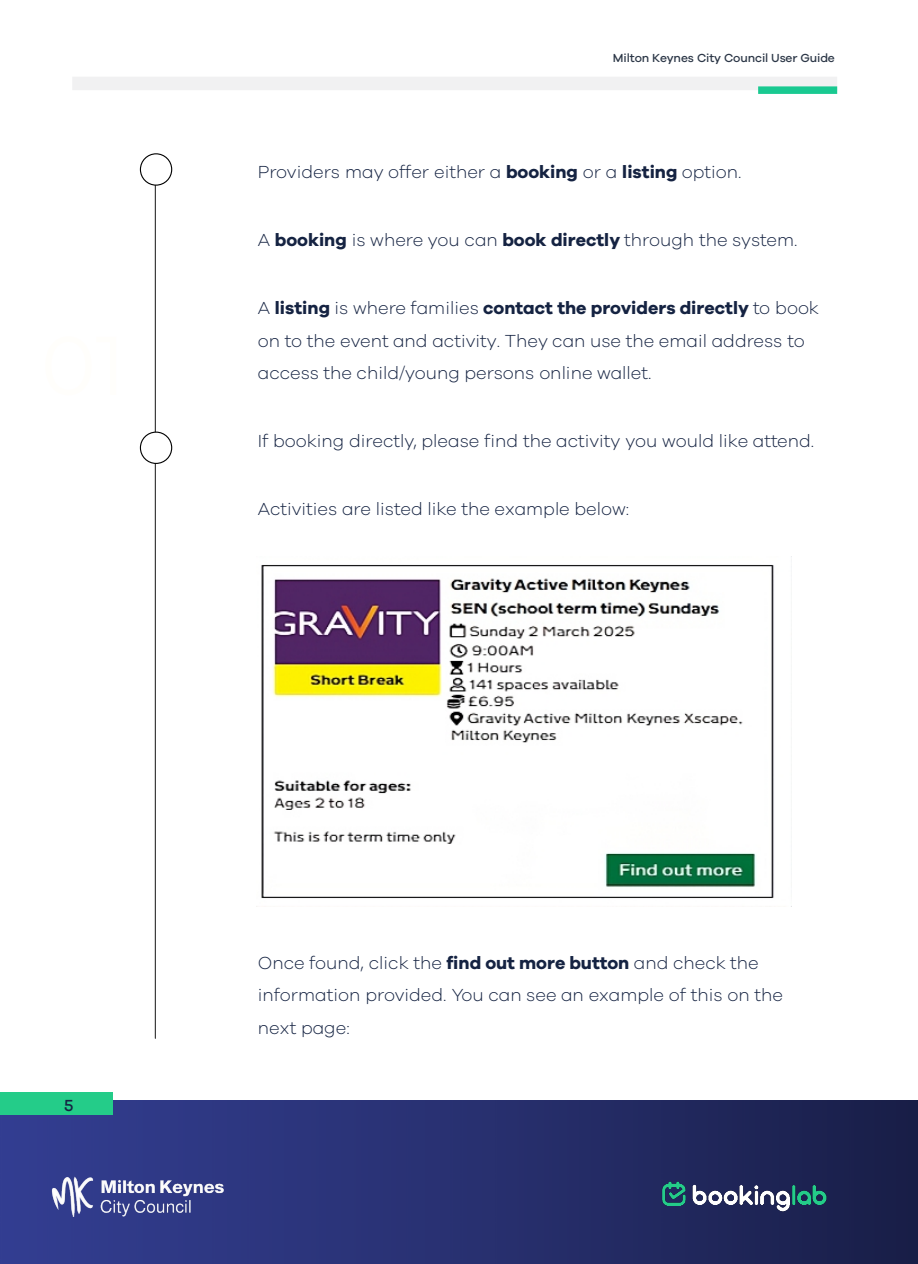
<style>
.page{position:relative;width:918px;height:1264px;background:#fff}
.page>*{position:absolute;margin:0;border:0;box-sizing:border-box;transform-origin:0 0}
.t1{font:300 18px/32.4px "Galano Grotesque";color:#152342}
.t2{font:500 16.5px "Galano Grotesque";color:#152342}
.t3{font:500 12px "Galano Grotesque";letter-spacing:-.01em;color:#2c3747}
.s1{font-weight:700}
</style>
<div class="page">
<div style="left:72px;top:77px;width:765px;height:13px;background:#f1f1f2"></div>
<div style="left:758px;top:86px;width:79px;height:8px;background:#19c991"></div>
<img style="left:0;top:1100px;width:918px;height:163px">
<div style="left:0;top:1091px;width:113px;height:23px;background:#24cc89"></div>
<img style="left:650px;top:1175px;width:187px;height:38px">
<img style="left:49px;top:1172px;width:179px;height:44px">
<hr style="left:155px;top:159px;width:1px;height:879px;background:#2e2e2e">
<img style="left:261px;top:556px;width:531px;height:342px">
<div style="left:140px;top:154px;width:32px;height:31px;background:#fff;border-radius:50%"></div>
<div style="left:140px;top:153px;width:32px;height:33px;border:1px solid #000;border-radius:50%"></div>
<div style="left:140px;top:432px;width:32px;height:31px;background:#fff;border-radius:50%"></div>
<div style="left:140px;top:431px;width:32px;height:33px;border:1px solid #000;border-radius:50%"></div>
<p class="t2" style="left:64px;top:1095px;width:11px">5</p>
<p class="t3" style="left:613px;top:51px;width:223px">Milton Keynes City Council User Guide</p>
<p class="t1" style="left:258px;top:155px;width:485px">Providers may offer either a <span class="s1">booking</span> or a <span class="s1">listing</span> option.</p>
<p class="t1" style="left:258px;top:223px;width:541px">A <span class="s1">booking</span> is where you can <span class="s1">book directly</span> through the system.</p>
<p class="t1" style="left:258px;top:291px;width:563px">A <span class="s1">listing</span> is where families <span class="s1">contact the providers directly</span> to book on to the event and activity. They can use the email address to access the child/young persons online wallet.</p>
<p class="t1" style="left:258px;top:424px;width:558px">If booking directly, please find the activity you would like attend.</p>
<p class="t1" style="left:258px;top:492px;width:373px">Activities are listed like the example below:</p>
<p class="t1" style="left:258px;top:945px;width:527px">Once found, click the <span class="s1">find out more button</span> and check the information provided. You can see an example of this on the next page:</p>
</div>
